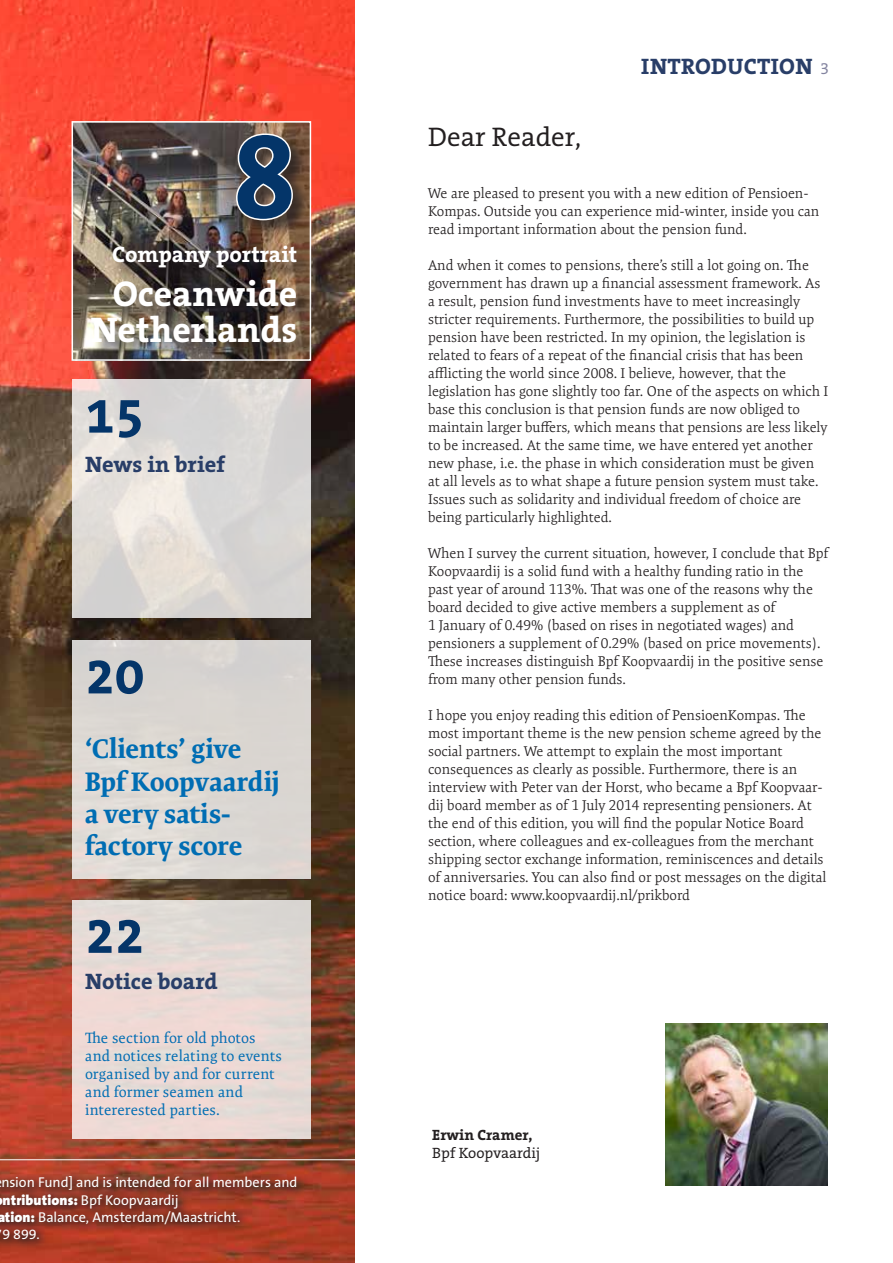
<style>
.page{position:relative;width:893px;height:1263px;background:#fff}
.page>*{position:absolute;margin:0;border:0;box-sizing:border-box;transform-origin:0 0}
.t1{font:700 120px "The Serif Office";color:#043569}
.t2{font:700 54px "The Serif Office";color:#043569}
.t3{font:700 36px/36px "The Serif Office";letter-spacing:-.005em;color:#fff;text-align:right}
.t4{font:700 27px/32.4px "Expo Serif Pro";color:#006db3}
.t5{font:27px "The Serif Office";color:#231f20}
.t6{font:700 22.5px "The Serif Office LF";color:#293e68}
.t7{font:700 22.5px "The Serif Office LF";letter-spacing:-.005em;color:#fff}
.t8{font:15px/18px "Expo Serif Pro";letter-spacing:.005em;color:#006db3}
.t9{font:15px "The Serif Office";color:#231f20}
.t10{font:700 15px "The Serif Office";color:#231f20}
.t11{font:300 14.25px/18px "Expo Serif Pro";letter-spacing:-.005em;color:#231f20}
.t12{font:14.25px "The Sans B W5 Plain";letter-spacing:-.005em;color:#fff}
.s1{font-family:"The Sans B W9";font-weight:900}
.s2{font-weight:400;font-size:16.5px;color:#8384a0}
</style>
<div class="page">
<img style="left:0;top:0;width:354px;height:1263px">
<img style="left:75px;top:124px;width:233px;height:234px">
<div style="left:72px;top:121px;width:239px;height:240px;border:2px solid #fff"></div>
<svg style="left:72px;top:380px;width:238px;height:238px;background:#ddd9d6"></svg>
<div style="left:72px;top:641px;width:238px;height:238px;background:#dad6d1"></div>
<div style="left:72px;top:900px;width:238px;height:238px;background:#e7d9d5"></div>
<svg style="left:0;top:1171px;width:309px;height:83px;background:#963826"></svg>
<hr style="left:0;top:1159px;width:893px;height:1px;background:#fff">
<img style="left:665px;top:1023px;width:162px;height:162px">
<div style="left:91px;top:133px;width:223px;height:228px;background:#231f20;opacity:.75"></div>
<svg style="left:235px;top:132px;width:59px;height:90px"></svg>
<h1 class="t1" style="left:231px;top:99px;width:67px">8</h1>
<h3 class="t7" style="left:112px;top:240px;width:187px">Company portrait</h3>
<h3 class="t3" style="left:91px;top:275px;width:208px">Oceanwide<br>Netherlands</h3>
<h2 class="t2" style="left:85px;top:379px;width:61px">15</h2>
<h3 class="t6" style="left:85px;top:450px;width:142px">News in brief</h3>
<h2 class="t2" style="left:85px;top:640px;width:61px">20</h2>
<h3 class="t4" style="left:85px;top:733px;width:196px">‘Clients’ give<br>Bpf Koopvaardij a very satis&shy;factory score</h3>
<h2 class="t2" style="left:85px;top:899px;width:61px">22</h2>
<h3 class="t6" style="left:85px;top:966px;width:134px">Notice board</h3>
<p class="t8" style="left:85px;top:1029px;width:198px">The section for old photos and notices relating to events organised by and for current and former seamen and intererested parties.</p>
<p class="t12" style="left:1px;top:1173px;width:298px">nsion Fund] and is intended for all members and</p>
<p class="t12" style="left:3px;top:1190px;width:178px"><span class="s1">ntributions:</span> Bpf Koopvaardij</p>
<p class="t12" style="left:-3px;top:1208px;width:244px"><span class="s1">ation:</span> Balance, Amsterdam/Maastricht.</p>
<p class="t12" style="left:2px;top:1225px;width:39px">9 899.</p>
<h3 class="t6" style="left:641px;top:52px;width:189px">introduction <span class="s2">3</span></h3>
<h3 class="t5" style="left:428px;top:120px;width:155px">Dear Reader,</h3>
<p class="t11" style="left:428px;top:184px;width:393px">We are pleased to present you with a new edition of Pensioen-<br>Kompas. Outside you can experience mid-winter, inside you can read important information about the pension fund.</p>
<p class="t11" style="left:428px;top:256px;width:402px">And when it comes to pensions, there’s still a lot going on. The government has drawn up a financial assessment framework. As a result, pension fund investments have to meet increasingly stricter requirements. Furthermore, the possibilities to build up pension have been restricted. In my opinion, the legislation is related to fears of a repeat of the financial crisis that has been afflicting the world since 2008. I believe, however, that the legislation has gone slightly too far. One of the aspects on which I base this conclusion is that pension funds are now obliged to maintain larger buffers, which means that pensions are less likely to be increased. At the same time, we have entered yet another new phase, i.e. the phase in which consideration must be given at all levels as to what shape a future pension system must take.<br>Issues such as solidarity and individual freedom of choice are being particularly highlighted.</p>
<p class="t11" style="left:428px;top:544px;width:402px">When I survey the current situation, however, I conclude that Bpf Koopvaardij is a solid fund with a healthy funding ratio in the past year of around 113%. That was one of the reasons why the board decided to give active members a supplement as of<br>1 January of 0.49% (based on rises in negotiated wages) and pensioners a supplement of 0.29% (based on price movements).<br>These increases distinguish Bpf Koopvaardij in the positive sense from many other pension funds.</p>
<p class="t11" style="left:428px;top:706px;width:400px">I hope you enjoy reading this edition of PensioenKompas. The most important theme is the new pension scheme agreed by the social partners. We attempt to explain the most important consequences as clearly as possible. Furthermore, there is an interview with Peter van der Horst, who became a Bpf Koopvaar&shy;dij board member as of 1 July 2014 representing pensioners. At the end of this edition, you will find the popular Notice Board section, where colleagues and ex-colleagues from the merchant shipping sector exchange information, reminiscences and details of anniversaries. You can also find or post messages on the digital notice board: www.koopvaardij.nl/prikbord</p>
<p class="t10" style="left:432px;top:1125px;width:102px">Erwin Cramer,</p>
<p class="t9" style="left:432px;top:1143px;width:109px">Bpf Koopvaardij</p>
</div>
